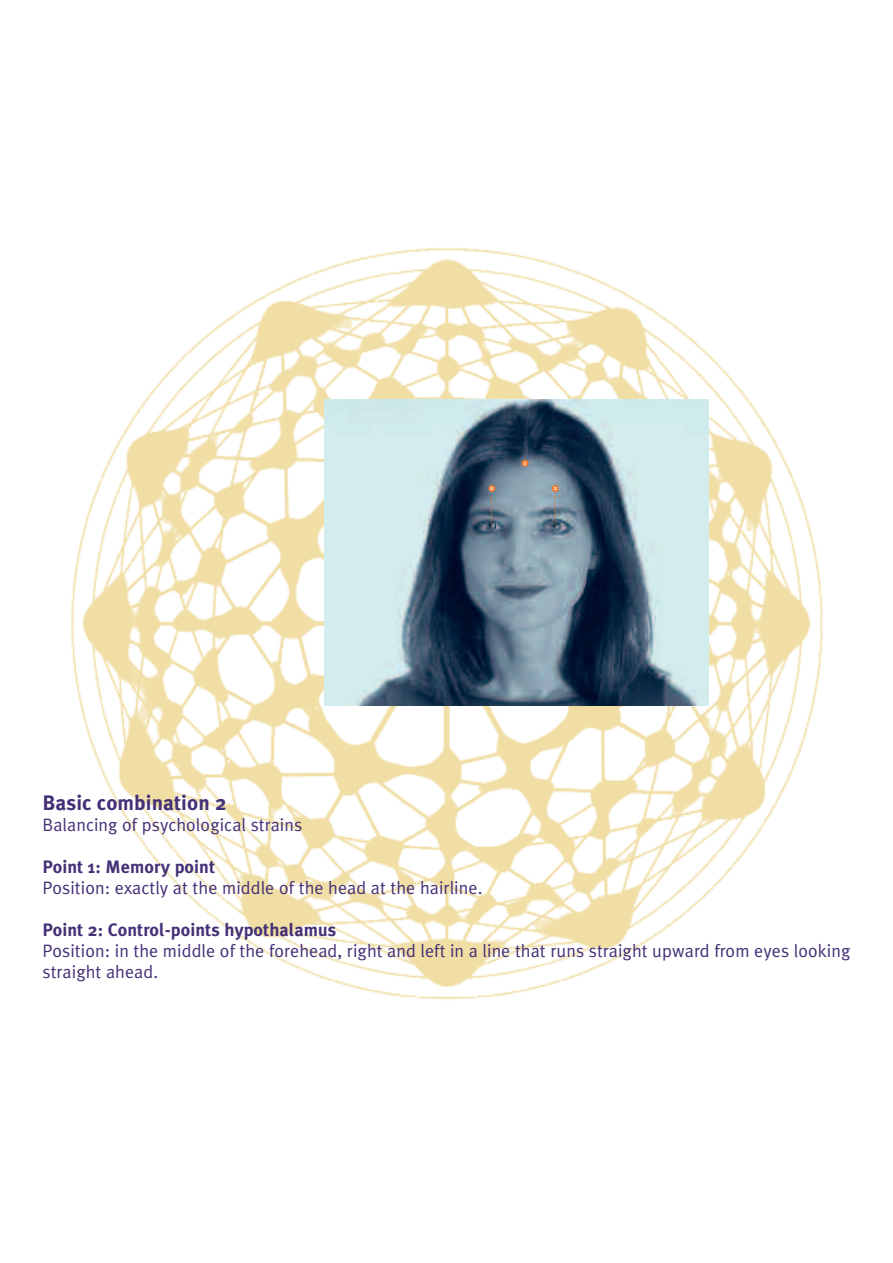
<style>
.page{position:relative;width:893px;height:1263px;background:#fff}
.page>*{position:absolute;margin:0;border:0;box-sizing:border-box;transform-origin:0 0}
.t1{font:700 21px "Meta Plus";letter-spacing:.005em;color:#443076}
.t2{font:18px/21px "Meta Plus Normal";letter-spacing:.005em;color:#443076}
.t3{font:700 18px "Meta Plus";letter-spacing:.005em;color:#443076}
.t4{font:5.85px "Meta Plus Bold Roman+WBOTDH";color:#fff}
</style>
<div class="page">
<img style="left:71px;top:248px;width:752px;height:752px">
<svg style="left:324px;top:400px;width:385px;height:306px;background:#839ba7"></svg>
<div style="left:521px;top:460px;width:7px;height:7px;background:#f47b2a;border-radius:50%"></div>
<div style="left:552px;top:485px;width:7px;height:7px;background:#f47b2a;border-radius:50%"></div>
<div style="left:488px;top:485px;width:7px;height:7px;background:#f47b2a;border-radius:50%"></div>
<svg style="left:491px;top:496px;width:1px;height:28px"></svg>
<svg style="left:554px;top:496px;width:1px;height:28px"></svg>
<p class="t4" style="left:524px;top:459px;width:4px">1</p>
<p class="t4" style="left:490px;top:485px;width:5px">2</p>
<p class="t4" style="left:554px;top:485px;width:5px">2</p>
<p class="t1" style="left:43px;top:791px;width:185px">Basic combination 2</p>
<p class="t2" style="left:43px;top:814px;width:261px">Balancing of psychological strains</p>
<p class="t3" style="left:43px;top:856px;width:174px">Point 1: Memory point</p>
<p class="t2" style="left:43px;top:877px;width:441px">Position: exactly at the middle of the head at the hairline.</p>
<p class="t3" style="left:43px;top:919px;width:295px">Point 2: Control-points hypothalamus</p>
<p class="t2" style="left:43px;top:940px;width:809px">Position: in the middle of the forehead, right and left in a line that runs straight upward from eyes looking straight ahead.</p>
</div>
